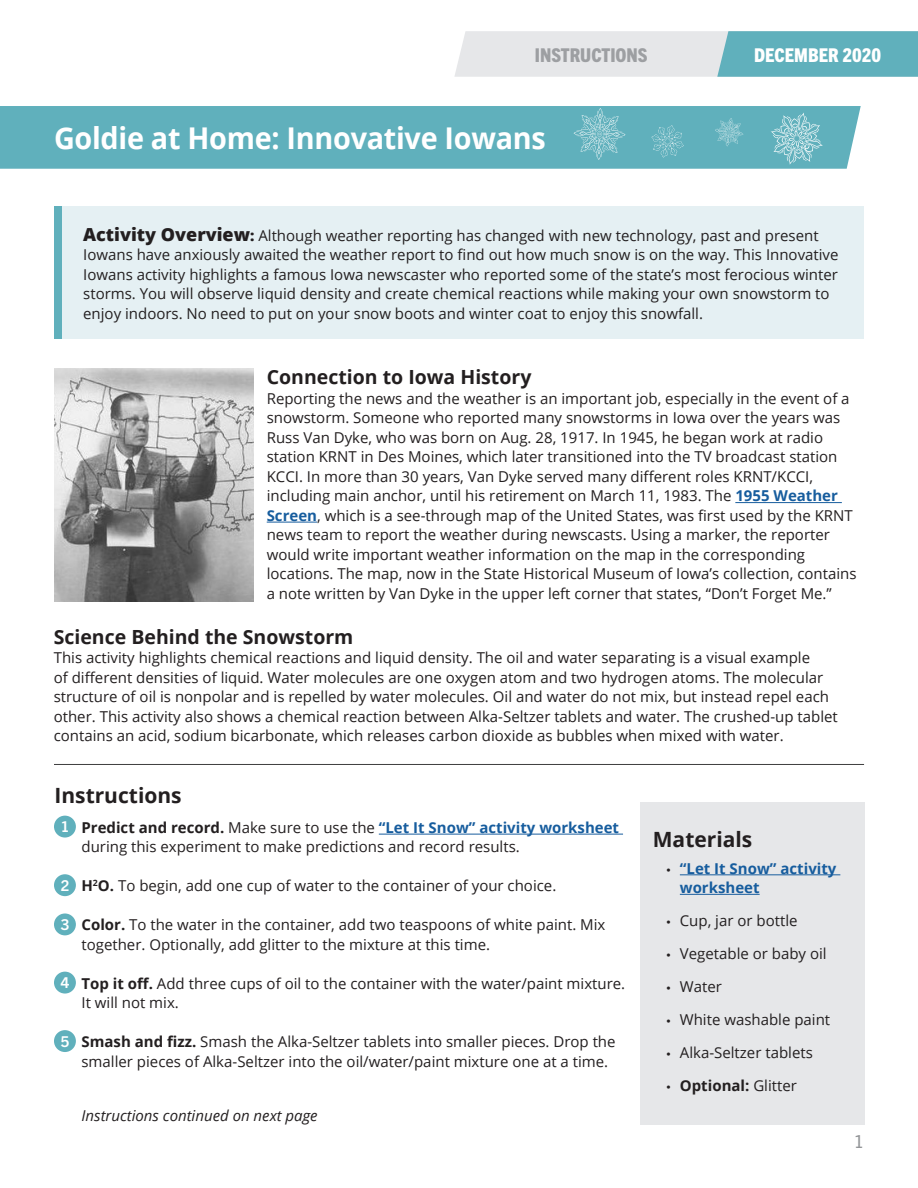
<style>
.page{position:relative;width:918px;height:1188px;background:#fff}
.page>*{position:absolute;margin:0;border:0;box-sizing:border-box;transform-origin:0 0}
.Header_2__3{font:700 30px "Open Sans";letter-spacing:-.01em;color:#fff;scale:.96 1}
.Header_2__3-2{font:700 21px "Open Sans";color:#231f20}
.t1{font:700 19.5px "Open Sans";color:#231f20}
.t2{font:800 condensed 19.05px "Trade Gothic Next LT Pro";color:#9d9fa2}
.t3{font:800 condensed 19.05px "Trade Gothic Next LT Pro";color:#fff}
.t4{font:18px "Trade Gothic Next LT Pro";color:#939598}
.t5{font:15px/19.5px "Open Sans";color:#231f20}
.t6{font:italic 15px "Open Sans";color:#231f20}
.t7{font:700 15px/19.5px "Open Sans";color:#175d9e}
.t8{font:700 15px "Open Sans";color:#231f20}
.t9{font:700 15px "Trade Gothic Next LT Pro";color:#fff}
.s1{font-weight:800;font-size:18px}
.s2{font-weight:800}
.s3{font-weight:700;color:#175d9e}
.s4{font-weight:700}
.s5{font-family:"Myriad Pro";font-weight:400;color:#231f20}
.s6{font-family:"Myriad Pro"}
.s7{font-family:"Myriad Pro";font-weight:400}
.s8{font-weight:400}
</style>
<div class="page">
<div style="left:0;top:106px;width:861px;height:63px;background:#60b0bc"></div>
<svg style="left:455px;top:31px;width:463px;height:46px;background:#aed0d6"></svg>
<hr style="left:735px;top:502px;width:107px;height:1px;background:#175d9e">
<hr style="left:267px;top:522px;width:50px;height:1px;background:#175d9e">
<div style="left:54px;top:207px;width:9px;height:132px;background:#60b0bc"></div>
<div style="left:63px;top:207px;width:801px;height:132px;background:#e5f0f3"></div>
<div style="left:640px;top:802px;width:225px;height:323px;background:#e6e7e9"></div>
<hr style="left:680px;top:874px;width:160px;height:1px;background:#175d9e">
<hr style="left:680px;top:894px;width:80px;height:1px;background:#175d9e">
<hr style="left:379px;top:834px;width:244px;height:1px;background:#175d9e">
<div style="left:54px;top:816px;width:22px;height:22px;background:#60b0bc;border-radius:50%"></div>
<hr style="left:54px;top:764px;width:810px;height:1px;background:#3e3e3f">
<img style="left:54px;top:368px;width:200px;height:234px">
<svg style="left:652px;top:125px;width:32px;height:32px"></svg>
<svg style="left:574px;top:108px;width:52px;height:52px;background:#72b9c3"></svg>
<svg style="left:715px;top:118px;width:28px;height:28px"></svg>
<svg style="left:771px;top:112px;width:52px;height:53px;background:#7cbdc7"></svg>
<div style="left:54px;top:874px;width:22px;height:22px;background:#60b0bc;border-radius:50%"></div>
<div style="left:54px;top:914px;width:22px;height:21px;background:#60b0bc;border-radius:50%"></div>
<div style="left:54px;top:972px;width:22px;height:22px;background:#60b0bc;border-radius:50%"></div>
<div style="left:54px;top:1030px;width:22px;height:22px;background:#60b0bc;border-radius:50%"></div>
<p class="t2" style="left:535px;top:42px;width:114px">INSTRUCTIONS</p>
<p class="t3" style="left:754px;top:42px;width:129px">DECEMBER 2020</p>
<p class="Header_2__3" style="left:54px;top:117px;width:514px">Goldie at Home: Innovative Iowans</p>
<p class="t5" style="left:83px;top:225px;width:757px"><span class="s1">Activity Overview</span><span class="s2">:</span> Although weather reporting has changed with new technology, past and present Iowans have anxiously awaited the weather report to find out how much snow is on the way. This Innovative Iowans activity highlights a famous Iowa newscaster who reported some of the state’s most ferocious winter storms. You will observe liquid density and create chemical reactions while making your own snowstorm to enjoy indoors. No need to put on your snow boots and winter coat to enjoy this snowfall.</p>
<p class="t1" style="left:267px;top:364px;width:266px">Connection to Iowa History</p>
<p class="t5" style="left:267px;top:388px;width:591px">Reporting the news and the weather is an important job, especially in the event of a snowstorm. Someone who reported many snowstorms in Iowa over the years was Russ Van Dyke, who was born on Aug. 28, 1917. In 1945, he began work at radio station KRNT in Des Moines, which later transitioned into the TV broadcast station KCCI. In more than 30 years, Van Dyke served many different roles KRNT/KCCI, including main anchor, until his retirement on March 11, 1983. The <span class="s3">1955 Weather Screen</span>, which is a see-through map of the United States, was first used by the KRNT news team to report the weather during newscasts. Using a marker, the reporter would write important weather information on the map in the corresponding locations. The map, now in the State Historical Museum of Iowa’s collection, contains a note written by Van Dyke in the upper left corner that states, “Don’t Forget Me.”</p>
<p class="t1" style="left:54px;top:623px;width:301px">Science Behind the Snowstorm</p>
<p class="t5" style="left:54px;top:648px;width:786px">This activity highlights chemical reactions and liquid density. The oil and water separating is a visual example<br>of different densities of liquid. Water molecules are one oxygen atom and two hydrogen atoms. The molecular structure of oil is nonpolar and is repelled by water molecules. Oil and water do not mix, but instead repel each other. This activity also shows a chemical reaction between Alka-Seltzer tablets and water. The crushed-up tablet contains an acid, sodium bicarbonate, which releases carbon dioxide as bubbles when mixed with water.</p>
<p class="Header_2__3-2" style="left:54px;top:780px;width:129px">Instructions</p>
<p class="t5" style="left:81px;top:817px;width:539px"><span class="s4">Predict and record.</span> Make sure to use the <span class="s3">“Let It Snow” activity worksheet </span>during this experiment to make predictions and record results.</p>
<p class="t5" style="left:81px;top:876px;width:476px"><span class="s4">H</span><sup>2</sup><span class="s4">O.</span> To begin, add one cup of water to the container of your choice.</p>
<p class="t5" style="left:81px;top:915px;width:525px"><span class="s4">Color.</span> To the water in the container, add two teaspoons of white paint. Mix together. Optionally, add glitter to the mixture at this time.</p>
<p class="t5" style="left:81px;top:973px;width:545px"><span class="s4">Top it off.</span> Add three cups of oil to the container with the water/paint mixture.<br>It will not mix.</p>
<p class="t5" style="left:81px;top:1032px;width:536px"><span class="s4">Smash and fizz.</span> Smash the Alka-Seltzer tablets into smaller pieces. Drop the smaller pieces of Alka-Seltzer into the oil/water/paint mixture one at a time.</p>
<p class="t6" style="left:81px;top:1105px;width:238px">Instructions continued on next page</p>
<p class="t9" style="left:61px;top:816px;width:10px">1</p>
<p class="t9" style="left:61px;top:875px;width:10px">2</p>
<p class="t9" style="left:61px;top:914px;width:10px">3</p>
<p class="t9" style="left:61px;top:972px;width:10px">4</p>
<p class="t9" style="left:61px;top:1031px;width:10px">5</p>
<p class="Header_2__3-2" style="left:653px;top:825px;width:101px">Materials</p>
<p class="t7" style="left:680px;top:858px;width:158px;text-indent:-14px"><span class="s5">•</span> “Let It Snow” activity worksheet</p>
<p class="t5" style="left:666px;top:911px;width:133px"><span class="s6">•</span> Cup, jar or bottle</p>
<p class="t5" style="left:666px;top:944px;width:162px"><span class="s6">•</span> Vegetable or baby oil</p>
<p class="t5" style="left:666px;top:977px;width:57px"><span class="s6">•</span> Water</p>
<p class="t5" style="left:666px;top:1010px;width:165px"><span class="s6">•</span> White washable paint</p>
<p class="t5" style="left:666px;top:1043px;width:148px"><span class="s6">•</span> Alka-Seltzer tablets</p>
<p class="t8" style="left:666px;top:1075px;width:132px"><span class="s7">•</span> Optional: <span class="s8">Glitter</span></p>
<p class="t4" style="left:854px;top:1129px;width:12px">1</p>
</div>
